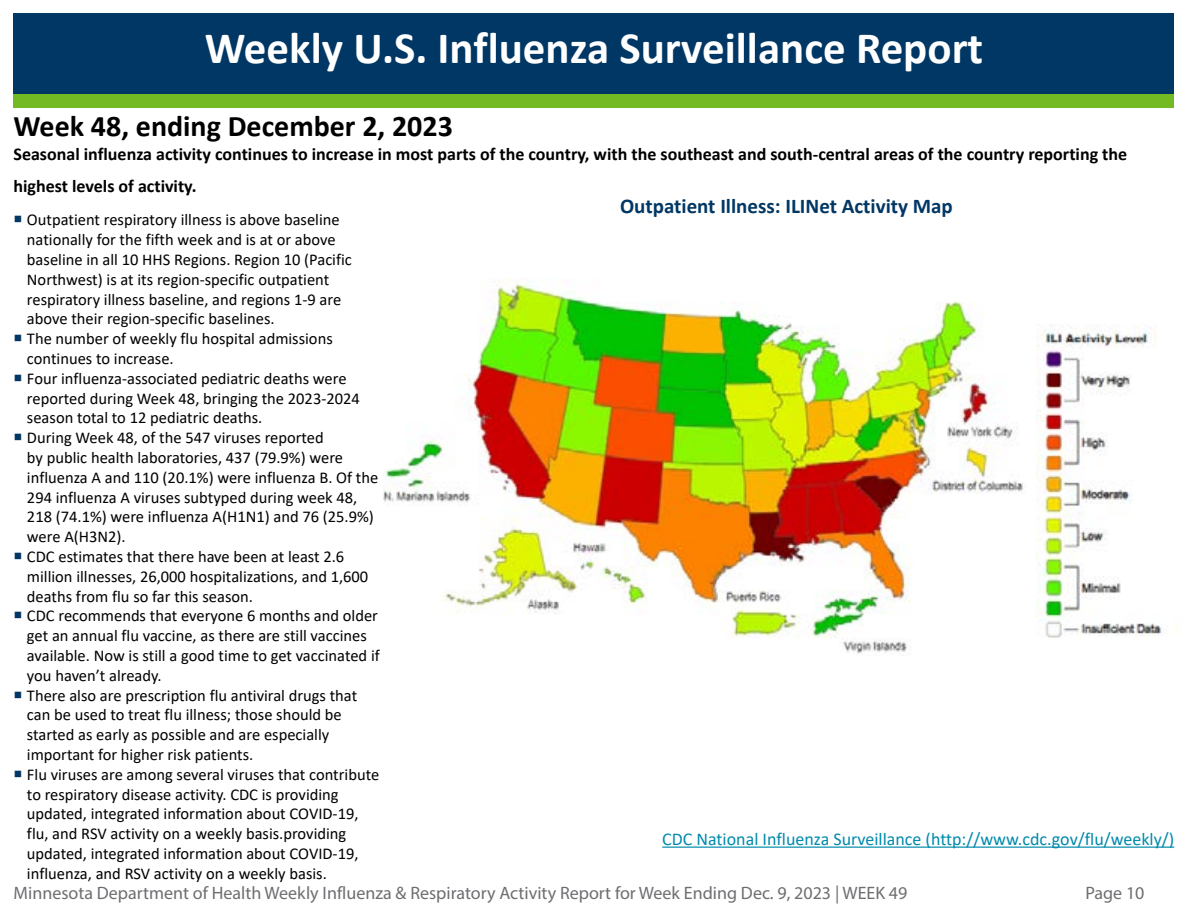
<style>
.page{position:relative;width:1188px;height:918px;background:#fff}
.page>*{position:absolute;margin:0;border:0;box-sizing:border-box;transform-origin:0 0}
.Subhead__H2{font:700 45px "Calibri";color:#fff}
.Subehad__H3{font:700 30px "Calibri";color:#000}
.t1{font:700 21px "Calibri";color:#003764}
.t2{font:700 18px/31.8px "Calibri";color:#000}
.t3{font:18px "Myriad Pro";color:#6d6e71}
.t4{font:18px "Calibri";color:#008aac}
.Bullet{font:16.5px/19.8px "Calibri";color:#000}
</style>
<div class="page">
<img style="left:383px;top:279px;width:640px;height:375px">
<div style="left:14px;top:94px;width:1160px;height:14px;background:#74bb23"></div>
<div style="left:14px;top:14px;width:1160px;height:80px;background:#003764"></div>
<img style="left:1037px;top:324px;width:125px;height:314px">
<hr style="left:662px;top:847px;width:512px;height:1px;background:#008aac">
<h2 class="Subhead__H2" style="left:205px;top:16px;width:780px">Weekly U.S. Influenza Surveillance Report</h2>
<h3 class="Subehad__H3" style="left:14px;top:104px;width:441px">Week 48, ending December 2, 2023</h3>
<p class="t2" style="left:14px;top:138px;width:1115px">Seasonal influenza activity continues to increase in most parts of the country, with the southeast and south-central areas of the country reporting the highest levels of activity.</p>
<p class="Bullet" style="left:27px;top:210px;width:326px">Outpatient respiratory illness is above baseline nationally for the fifth week and is at or above baseline in all 10 HHS Regions. Region 10 (Pacific Northwest) is at its region-specific outpatient respiratory illness baseline, and regions 1-9 are above their region-specific baselines.</p>
<p class="Bullet" style="left:27px;top:328px;width:307px">The number of weekly flu hospital admissions continues to increase.</p>
<p class="Bullet" style="left:27px;top:368px;width:334px">Four influenza-associated pediatric deaths were reported during Week 48, bringing the 2023-2024 season total to 12 pediatric deaths.</p>
<p class="Bullet" style="left:27px;top:427px;width:353px">During Week 48, of the 547 viruses reported<br>by public health laboratories, 437 (79.9%) were influenza A and 110 (20.1%) were influenza B. Of the 294 influenza A viruses subtyped during week 48, 218 (74.1%) were influenza A(H1N1) and 76 (25.9%) were A(H3N2).</p>
<p class="Bullet" style="left:27px;top:546px;width:343px">CDC estimates that there have been at least 2.6 million illnesses, 26,000 hospitalizations, and 1,600 deaths from flu so far this season.</p>
<p class="Bullet" style="left:27px;top:606px;width:354px">CDC recommends that everyone 6 months and older get an annual flu vaccine, as there are still vaccines available. Now is still a good time to get vaccinated if you haven’t already.</p>
<p class="Bullet" style="left:27px;top:685px;width:332px">There also are prescription flu antiviral drugs that can be used to treat flu illness; those should be started as early as possible and are especially important for higher risk patients.</p>
<p class="Bullet" style="left:27px;top:764px;width:354px">Flu viruses are among several viruses that contribute to respiratory disease activity. CDC is providing updated, integrated information about COVID-19, flu, and RSV activity on a weekly basis.providing updated, integrated information about COVID-19, influenza, and RSV activity on a weekly basis.</p>
<h3 class="t1" style="left:620px;top:191px;width:334px">Outpatient Illness: ILINet Activity Map</h3>
<p class="t4" style="left:662px;top:827px;width:514px">CDC National Influenza Surveillance (http://www.cdc.gov/flu/weekly/)</p>
<p class="t3" style="left:14px;top:881px;width:895px">Minnesota Department of Health Weekly Influenza &amp; Respiratory Activity Report for Week Ending Dec. 9, 2023 | WEEK 49</p>
<p class="t3" style="left:1085px;top:881px;width:61px">Page 10</p>
</div>
